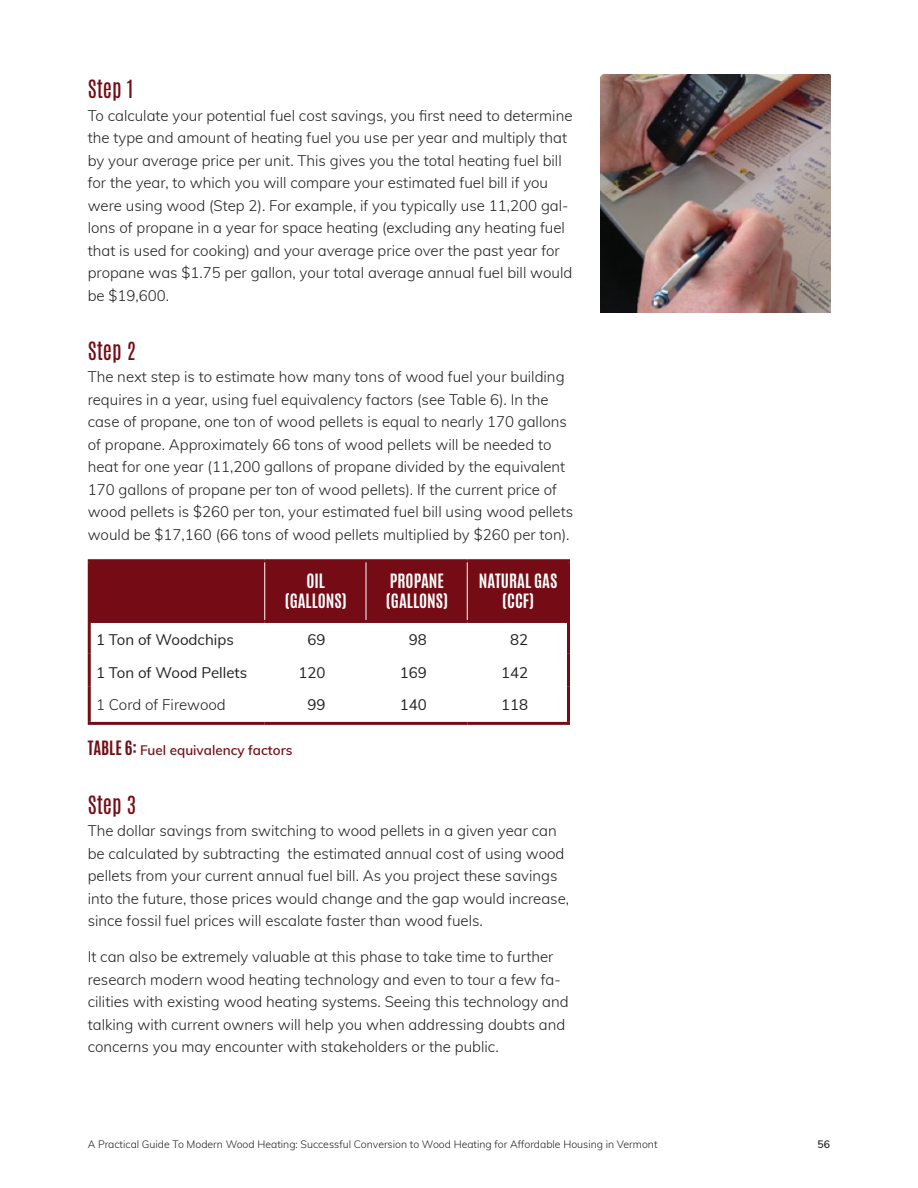
<style>
.page{position:relative;width:918px;height:1188px;background:#fff}
.page>*{position:absolute;margin:0;border:0;box-sizing:border-box;transform-origin:0 0}
.t1{font:21px "Antonio";color:#750c15}
.t2{font:700 16.5px/19.8px "Antonio";color:#fff;text-align:center}
.Paragraph_2col{font:300 15px/22.5px "Muli";color:#231f20}
.Paragraph_2col-2{font:15px "Muli";color:#231f20}
.t3{font:600 13.5px "Muli";color:#750c15}
.t4{font:300 10.5px "Muli";color:#231f20}
.t5{font:600 10.5px "Muli";color:#231f20}
.s1{font-family:"Antonio";font-weight:700;font-size:16.5px}
</style>
<div class="page">
<div style="left:91px;top:562px;width:476px;height:58px;background:#750c15"></div>
<hr style="left:88px;top:620px;width:177px;height:3px;background:#750c15">
<hr style="left:265px;top:620px;width:101px;height:3px;background:#750c15">
<hr style="left:366px;top:620px;width:101px;height:3px;background:#750c15">
<hr style="left:467px;top:620px;width:103px;height:3px;background:#750c15">
<hr style="left:264px;top:562px;width:1px;height:58px;background:#fff">
<hr style="left:366px;top:562px;width:1px;height:58px;background:#fff">
<hr style="left:467px;top:562px;width:1px;height:58px;background:#fff">
<hr style="left:88px;top:559px;width:177px;height:3px;background:#750c15">
<hr style="left:88px;top:562px;width:3px;height:58px;background:#750c15">
<hr style="left:265px;top:559px;width:101px;height:3px;background:#750c15">
<hr style="left:366px;top:559px;width:101px;height:3px;background:#750c15">
<hr style="left:467px;top:559px;width:103px;height:3px;background:#750c15">
<hr style="left:567px;top:562px;width:3px;height:58px;background:#750c15">
<hr style="left:88px;top:623px;width:3px;height:31px;background:#750c15">
<hr style="left:567px;top:623px;width:3px;height:31px;background:#750c15">
<hr style="left:88px;top:654px;width:3px;height:32px;background:#750c15">
<hr style="left:567px;top:654px;width:3px;height:32px;background:#750c15">
<hr style="left:88px;top:686px;width:3px;height:36px;background:#750c15">
<hr style="left:567px;top:686px;width:3px;height:36px;background:#750c15">
<hr style="left:88px;top:722px;width:177px;height:3px;background:#750c15">
<hr style="left:265px;top:722px;width:101px;height:3px;background:#750c15">
<hr style="left:366px;top:722px;width:101px;height:3px;background:#750c15">
<hr style="left:467px;top:722px;width:103px;height:3px;background:#750c15">
<img style="left:601px;top:74px;width:229px;height:239px">
<h3 class="t1" style="left:88px;top:74px;width:47px">STEP 1</h3>
<p class="Paragraph_2col" style="left:88px;top:103px;width:486px">To calculate your potential fuel cost savings, you first need to determine the type and amount of heating fuel you use per year and multiply that by your average price per unit. This gives you the total heating fuel bill for the year, to which you will compare your estimated fuel bill if you were using wood (Step 2). For example, if you typically use 11,200 gal&shy;lons of propane in a year for space heating (excluding any heating fuel that is used for cooking) and your average price over the past year for propane was $1.75 per gallon, your total average annual fuel bill would be $19,600.</p>
<h3 class="t1" style="left:88px;top:335px;width:50px">STEP 2</h3>
<p class="Paragraph_2col" style="left:88px;top:365px;width:487px">The next step is to estimate how many tons of wood fuel your building requires in a year, using fuel equivalency factors (see Table 6). In the case of propane, one ton of wood pellets is equal to nearly 170 gallons of propane. Approximately 66 tons of wood pellets will be needed to heat for one year (11,200 gallons of propane divided by the equivalent 170 gallons of propane per ton of wood pellets). If the current price of wood pellets is $260 per ton, your estimated fuel bill using wood pellets would be $17,160 (66 tons of wood pellets multiplied by $260 per ton).</p>
<p class="t2" style="left:285px;top:571px;width:64px">OIL (GALLONS)</p>
<p class="t2" style="left:386px;top:571px;width:64px;text-align:left">PROPANE (GALLONS)</p>
<p class="t2" style="left:479px;top:571px;width:80px">NATURAL GAS (CCF)</p>
<p class="Paragraph_2col-2" style="left:96px;top:629px;width:139px">1 Ton of Woodchips</p>
<p class="Paragraph_2col-2" style="left:308px;top:629px;width:19px">69</p>
<p class="Paragraph_2col-2" style="left:409px;top:629px;width:19px">98</p>
<p class="Paragraph_2col-2" style="left:510px;top:629px;width:19px">82</p>
<p class="Paragraph_2col-2" style="left:96px;top:661px;width:153px">1 Ton of Wood Pellets</p>
<p class="Paragraph_2col-2" style="left:298px;top:661px;width:28px">120</p>
<p class="Paragraph_2col-2" style="left:400px;top:661px;width:28px">169</p>
<p class="Paragraph_2col-2" style="left:501px;top:661px;width:28px">142</p>
<p class="Paragraph_2col" style="left:96px;top:693px;width:131px">1 Cord of Firewood</p>
<p class="Paragraph_2col-2" style="left:308px;top:694px;width:19px">99</p>
<p class="Paragraph_2col-2" style="left:400px;top:694px;width:28px">140</p>
<p class="Paragraph_2col-2" style="left:501px;top:694px;width:28px">118</p>
<p class="t3" style="left:88px;top:740px;width:206px"><span class="s1">TABLE 6:</span> Fuel equivalency factors</p>
<h3 class="t1" style="left:88px;top:789px;width:50px">STEP 3</h3>
<p class="Paragraph_2col" style="left:88px;top:819px;width:483px">The dollar savings from switching to wood pellets in a given year can be calculated by subtracting the estimated annual cost of using wood pellets from your current annual fuel bill. As you project these savings into the future, those prices would change and the gap would increase, since fossil fuel prices will escalate faster than wood fuels.</p>
<p class="Paragraph_2col" style="left:88px;top:945px;width:482px">It can also be extremely valuable at this phase to take time to further research modern wood heating technology and even to tour a few fa&shy;cilities with existing wood heating systems. Seeing this technology and talking with current owners will help you when addressing doubts and concerns you may encounter with stakeholders or the public.</p>
<p class="t4" style="left:88px;top:1136px;width:571px">A Practical Guide To Modern Wood Heating: Successful Conversion to Wood Heating for Affordable Housing in Vermont</p>
<p class="t5" style="left:818px;top:1136px;width:14px">56</p>
</div>
